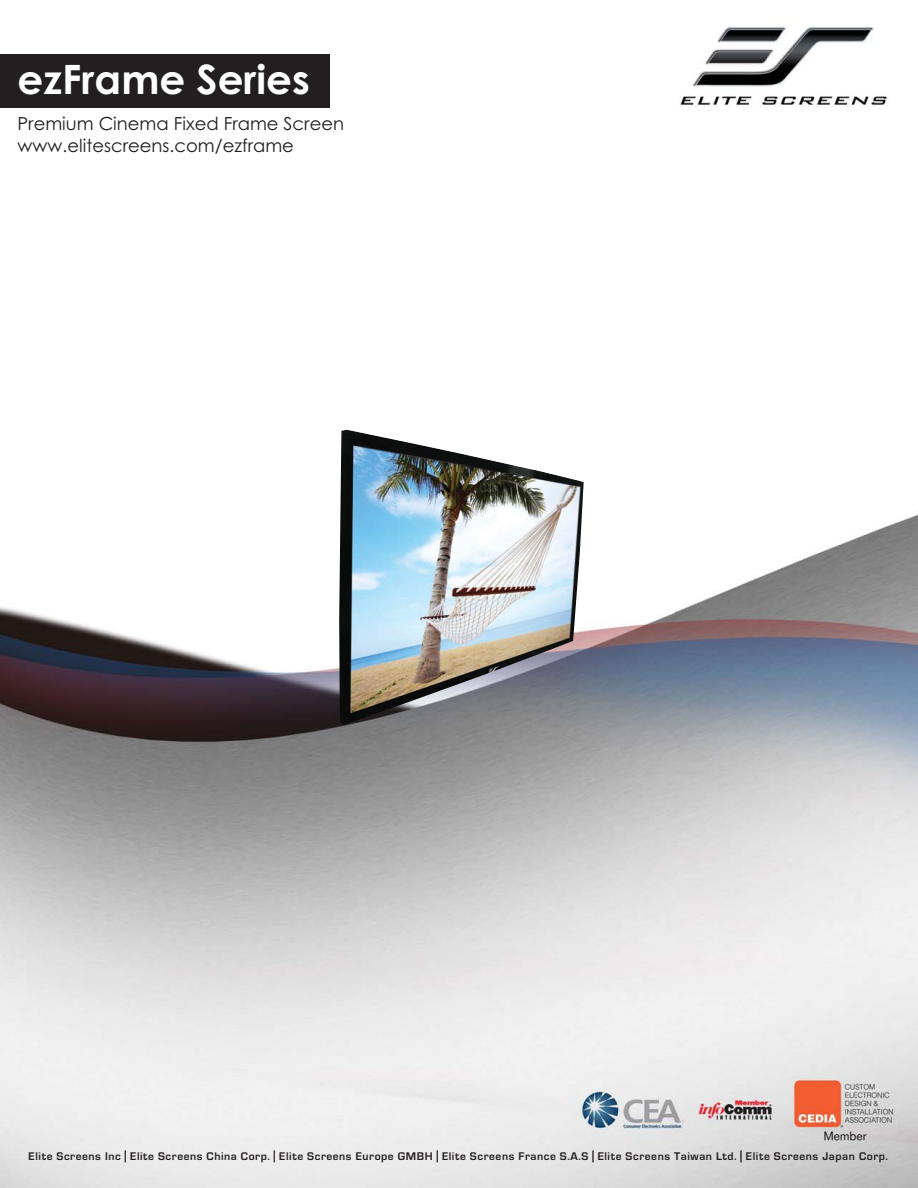
<style>
.page{position:relative;width:918px;height:1188px;background:#fff}
.page>*{position:absolute;margin:0;border:0;box-sizing:border-box;transform-origin:0 0}
.t1{font:700 40.5px "Century Gothic";color:#fff}
.t2{font:18px/21.6px "Century Gothic";color:#231f20}
.t3{font:700 11.55px "Eurostile";letter-spacing:.05em;color:#231f20}
.s1{font-size:14.4px}
</style>
<div class="page">
<img style="left:0;top:26px;width:918px;height:1162px">
<div style="left:0;top:54px;width:330px;height:53px;background:#231f20"></div>
<img style="left:339px;top:430px;width:245px;height:295px">
<h1 class="t1" style="left:18px;top:54px;width:294px">ezFrame Series</h1>
<h2 class="t2" style="left:18px;top:113px;width:328px">Premium Cinema Fixed Frame Screen www.elitescreens.com/ezframe</h2>
<p class="t3" style="left:29px;top:1150px;width:861px">Elite Screens Inc <span class="s1">|</span> Elite Screens China Corp. <span class="s1">|</span> Elite Screens Europe GMBH <span class="s1">|</span> Elite Screens France S.A.S <span class="s1">|</span> Elite Screens Taiwan Ltd. <span class="s1">|</span> Elite Screens Japan Corp.</p>
</div>
